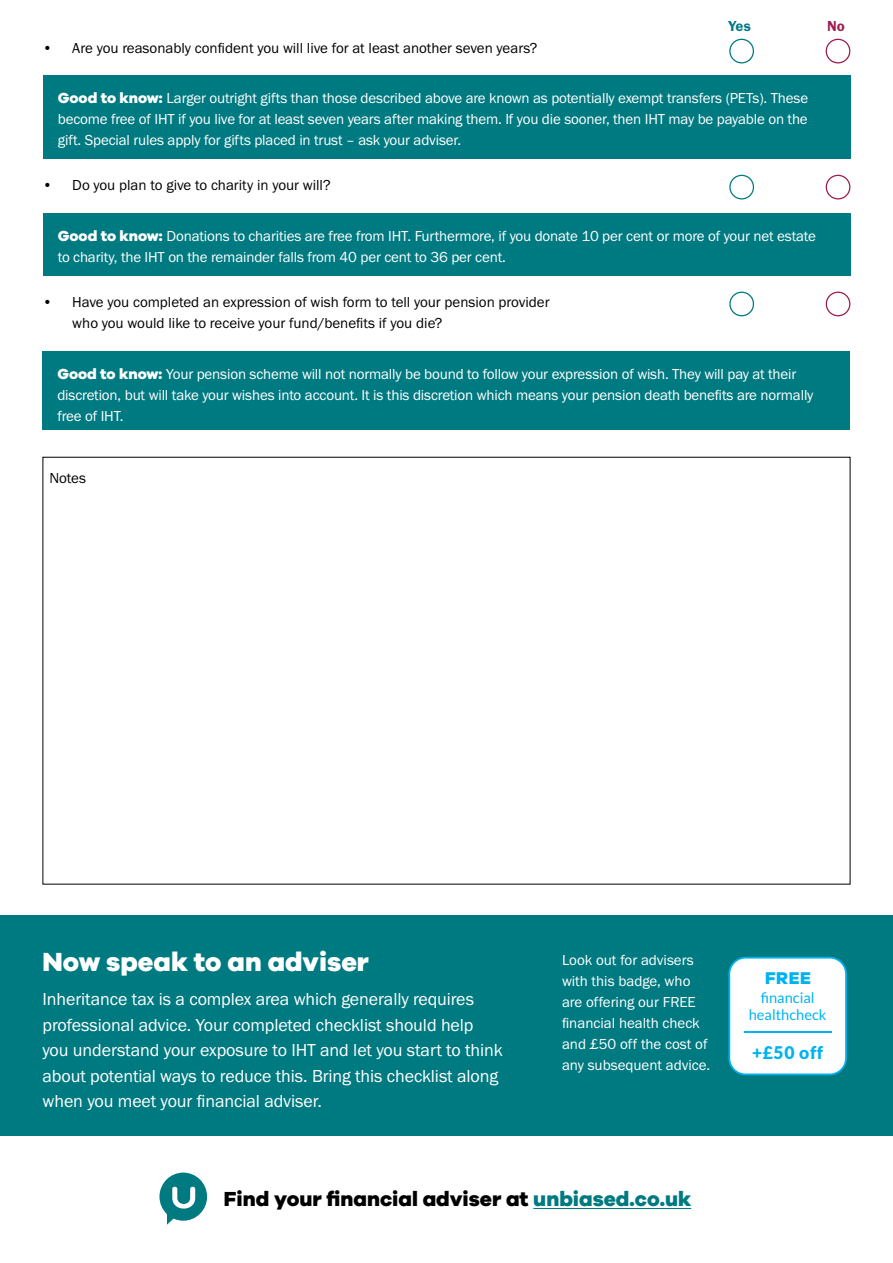
<style>
.page{position:relative;width:893px;height:1263px;background:#fff}
.page>*{position:absolute;margin:0;border:0;box-sizing:border-box;transform-origin:0 0}
.t1{font:800 27px "Galano Grotesque";color:#fff}
.t2{font:800 21px "Galano Grotesque";color:#000}
.t3{font:18px/25.5px "Franklin Gothic URW Boo";letter-spacing:-.005em;color:#fff}
.t4{font:900 17.55px "Lato";color:#00b3f0}
.t5{font:800 17.55px "Galano Grotesque";color:#00b3f0}
.t6{font:15px/21px "Franklin Gothic URW Boo";letter-spacing:-.01em;color:#fff}
.t7{font:15px/21px "Franklin Gothic URW Boo";color:#000}
.t8{font:15px "Franklin Gothic URW Dem";color:#007a81}
.t9{font:15px "Franklin Gothic URW Dem";color:#9c1c52}
.t10{font:14.7px/17.5px "Lato";color:#00b3f0;text-align:center}
.s1{font-family:"Galano Grotesque";font-weight:800}
.s2{color:#007a81}
</style>
<div class="page">
<svg style="left:159px;top:1172px;width:48px;height:53px"></svg>
<hr style="left:533px;top:1208px;width:158px;height:1px;background:#007a81">
<div style="left:43px;top:351px;width:807px;height:78px;background:#007a81"></div>
<div style="left:43px;top:213px;width:808px;height:63px;background:#007a81"></div>
<div style="left:43px;top:75px;width:808px;height:84px;background:#007a81"></div>
<div style="left:729px;top:39px;width:25px;height:24px;border:1px solid #007a81;border-radius:50%"></div>
<div style="left:826px;top:39px;width:24px;height:24px;border:1px solid #9c1c52;border-radius:50%"></div>
<div style="left:729px;top:292px;width:25px;height:24px;border:1px solid #007a81;border-radius:50%"></div>
<div style="left:826px;top:292px;width:24px;height:24px;border:1px solid #9c1c52;border-radius:50%"></div>
<div style="left:729px;top:175px;width:25px;height:24px;border:1px solid #007a81;border-radius:50%"></div>
<div style="left:826px;top:175px;width:24px;height:24px;border:1px solid #9c1c52;border-radius:50%"></div>
<div style="left:0;top:916px;width:893px;height:220px;background:#007a81"></div>
<div style="left:729px;top:958px;width:117px;height:116px;background:#fff;border-radius:16px"></div>
<div style="left:728px;top:957px;width:119px;height:118px;border:2px solid #00b3f0;border-radius:16px"></div>
<hr style="left:744px;top:1031px;width:88px;height:2px;background:#00b3f0">
<p class="t7" style="left:43px;top:37px;width:496px">• Are you reasonably confident you will live for at least another seven years?</p>
<p class="t8" style="left:728px;top:17px;width:24px">Yes</p>
<p class="t9" style="left:827px;top:17px;width:19px">No</p>
<p class="t6" style="left:58px;top:87px;width:752px;text-align:justify"><span class="s1">Good to know:</span> Larger outright gifts than those described above are known as potentially exempt transfers (PETs). These become free of IHT if you live for at least seven years after making them. If you die sooner, then IHT may be payable on the gift. Special rules apply for gifts placed in trust – ask your adviser.</p>
<p class="t7" style="left:43px;top:174px;width:290px">• Do you plan to give to charity in your will?</p>
<p class="t6" style="left:58px;top:225px;width:760px"><span class="s1">Good to know:</span> Donations to charities are free from IHT. Furthermore, if you donate 10 per cent or more of your net estate to charity, the IHT on the remainder falls from 40 per cent to 36 per cent.</p>
<p class="t7" style="left:72px;top:291px;width:479px;text-indent:-30px">• Have you completed an expression of wish form to tell your pension provider who you would like to receive your fund/benefits if you die?</p>
<p class="t6" style="left:57px;top:363px;width:758px"><span class="s1">Good to know:</span> Your pension scheme will not normally be bound to follow your expression of wish. They will pay at their discretion, but will take your wishes into account. It is this discretion which means your pension death benefits are normally free of IHT.</p>
<p class="t7" style="left:49px;top:467px;width:38px">Notes</p>
<h1 class="t1" style="left:43px;top:945px;width:328px">Now speak to an adviser</h1>
<p class="t3" style="left:43px;top:986px;width:462px">Inheritance tax is a complex area which generally requires professional advice. Your completed checklist should help you understand your exposure to IHT and let you start to think about potential ways to reduce this. Bring this checklist along when you meet your financial adviser.</p>
<p class="t6" style="left:562px;top:950px;width:150px">Look out for advisers with this badge, who are offering our FREE financial health check and £50 off the cost of any subsequent advice.</p>
<h2 class="t2" style="left:224px;top:1186px;width:469px">Find your financial adviser at <span class="s2">unbiased.co.uk</span></h2>
<p class="t5" style="left:765px;top:967px;width:48px">FREE</p>
<p class="t10" style="left:749px;top:988px;width:79px">financial healthcheck</p>
<p class="t4" style="left:752px;top:1043px;width:73px">+£50 off</p>
</div>
